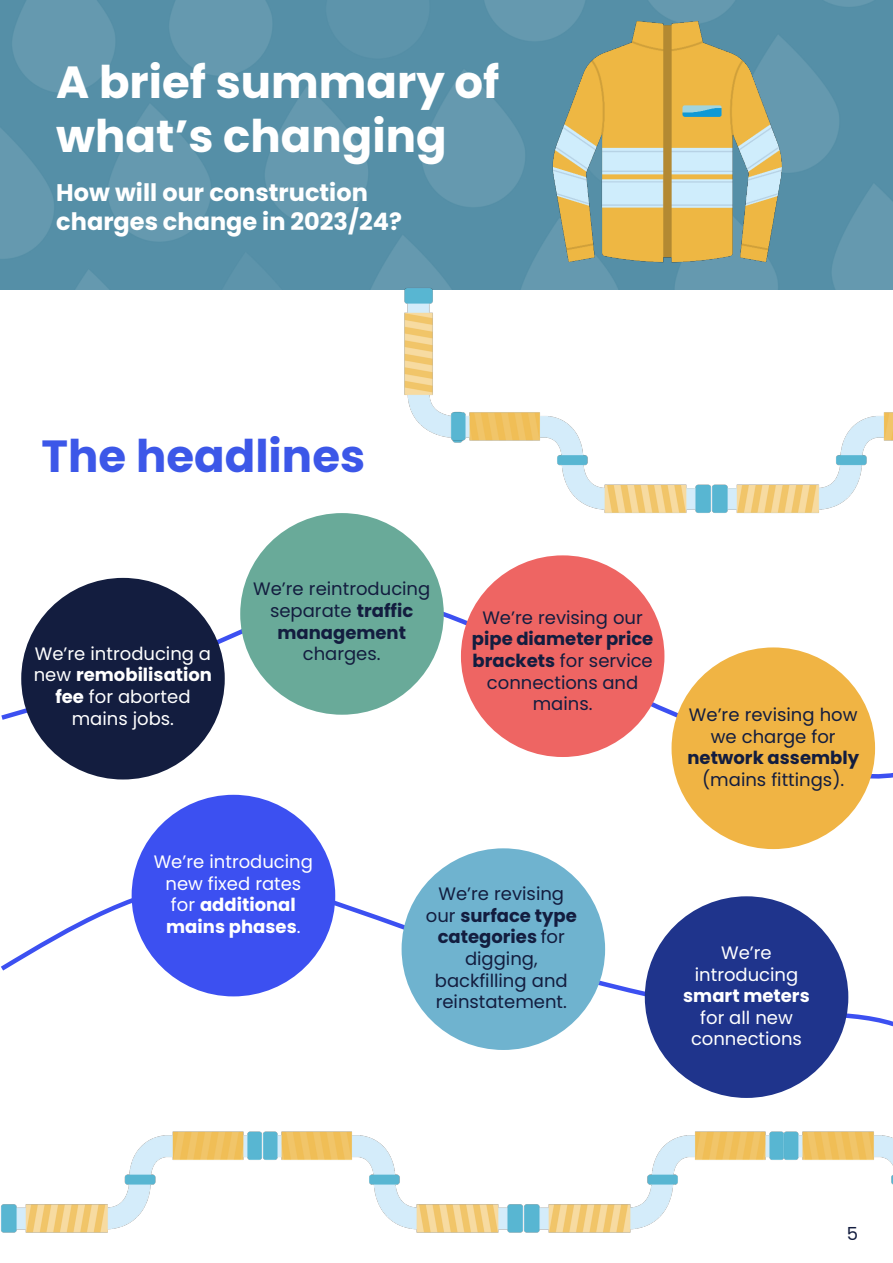
<style>
.page{position:relative;width:893px;height:1263px;background:#fff}
.page>*{position:absolute;margin:0;border:0;box-sizing:border-box;transform-origin:0 0}
.t1{font:700 45px/54px "Poppins";color:#fff}
.t2{font:700 45px "Poppins";color:#3c57e8}
.t3{font:700 24px/28.8px "Poppins";color:#fff}
.t4{font:18px/21.6px "Poppins";color:#131d3f;text-align:center}
.t5{font:18px/21.6px "Poppins";color:#fff;text-align:center}
.s1{font-weight:700}
</style>
<div class="page">
<svg style="left:1px;top:592px;width:892px;height:193px"></svg>
<svg style="left:1px;top:874px;width:892px;height:156px"></svg>
<img style="left:0;top:0;width:893px;height:289px">
<img style="left:510px;top:0;width:308px;height:290px">
<div style="left:23px;top:579px;width:200px;height:199px;background:#131d3f;border-radius:50%"></div>
<div style="left:242px;top:515px;width:200px;height:198px;background:#69aa99;border-radius:50%"></div>
<div style="left:462px;top:557px;width:201px;height:199px;background:#ee6563;border-radius:50%"></div>
<div style="left:673px;top:649px;width:200px;height:199px;background:#f0b444;border-radius:50%"></div>
<div style="left:133px;top:796px;width:201px;height:199px;background:#3c50f1;border-radius:50%"></div>
<div style="left:403px;top:850px;width:200px;height:198px;background:#6fb3cf;border-radius:50%"></div>
<img style="left:1px;top:1054px;width:891px;height:179px">
<img style="left:322px;top:288px;width:142px;height:150px">
<img style="left:450px;top:335px;width:442px;height:261px">
<div style="left:646px;top:898px;width:200px;height:198px;background:#1f348c;border-radius:50%"></div>
<h2 class="t1" style="left:56px;top:56px;width:444px">A brief summary of what’s changing</h2>
<p class="t3" style="left:56px;top:178px;width:347px">How will our construction charges change in 2023/24?</p>
<p class="t2" style="left:42px;top:430px;width:325px">The headlines</p>
<p class="t4" style="left:253px;top:578px;width:179px">We’re reintroducing separate <span class="s1">traffic management</span></p>
<p class="t5" style="left:35px;top:643px;width:178px">We’re introducing a</p>
<p class="t4" style="left:303px;top:643px;width:79px">charges.</p>
<p class="t5" style="left:34px;top:664px;width:180px">new <span class="s1">remobilisation fee</span> for aborted mains jobs.</p>
<p class="t4" style="left:472px;top:607px;width:183px">We’re revising our <span class="s1">pipe diameter price brackets</span> for service connections and mains.</p>
<p class="t5" style="left:154px;top:851px;width:161px">We’re introducing new fixed rates for <span class="s1">additional mains phases</span>.</p>
<p class="t4" style="left:426px;top:883px;width:152px">We’re revising our <span class="s1">surface type categories</span> for digging, backfilling and reinstatement.</p>
<p class="t4" style="left:687px;top:704px;width:173px">We’re revising how we charge for <span class="s1">network assembly </span>(mains fittings).</p>
<p class="t5" style="left:683px;top:942px;width:128px">We’re introducing <span class="s1">smart meters </span>for all new connections</p>
<p class="t4" style="left:846px;top:1223px;width:13px">5</p>
</div>
